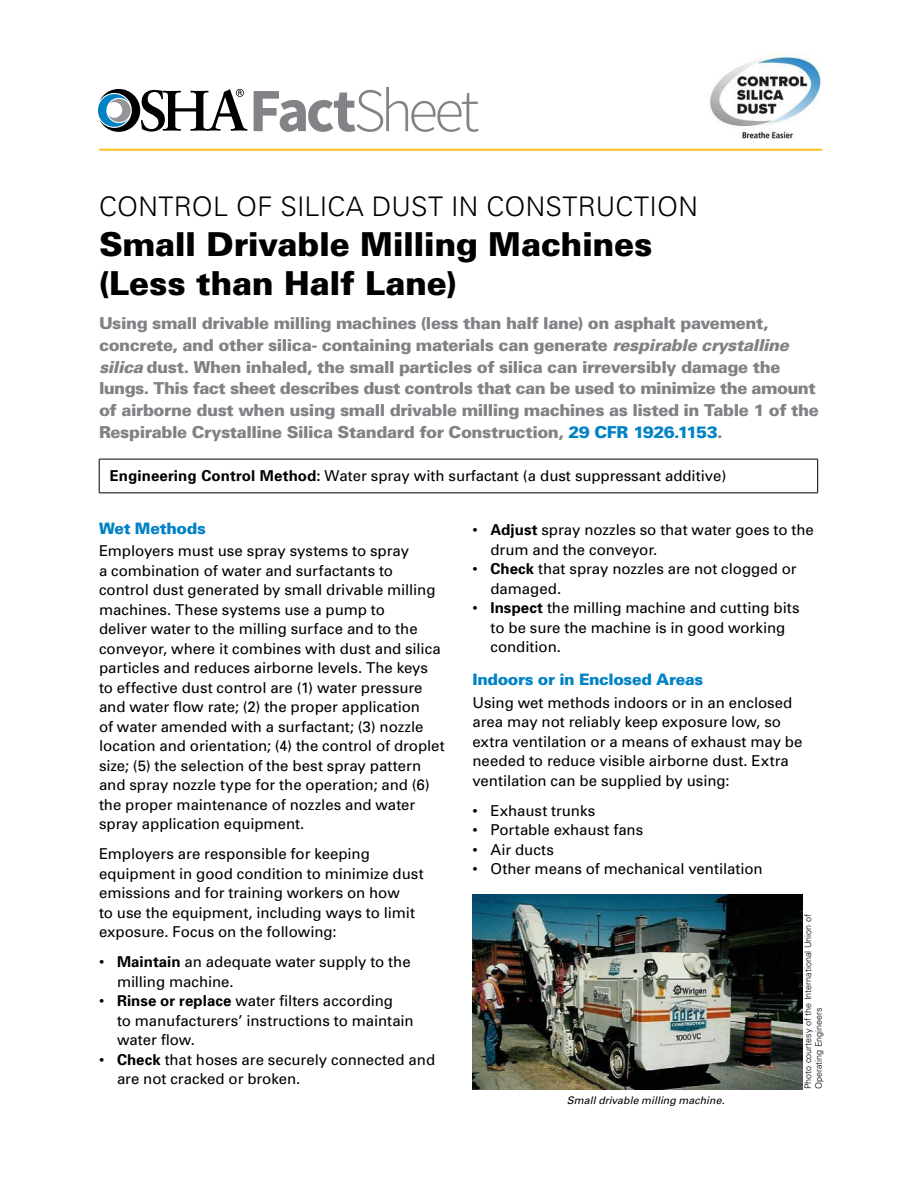
<style>
.page{position:relative;width:918px;height:1188px;background:#fff}
.page>*{position:absolute;margin:0;border:0;box-sizing:border-box;transform-origin:0 0}
.t1{font:300 61.5px "Source Sans Pro";letter-spacing:-.07em;color:#818386}
.Title_of_FactSheet{font:900 33px/39.6px "Univers";letter-spacing:-.01em;color:#000}
.Title_of_FactSheet-2{font:300 27px "Univers";letter-spacing:.01em;color:#000}
.Highlighted_Paragrap{font:900 16.5px/21.8px "Univers";letter-spacing:-.025em;color:#808285}
.Subhead{font:900 15.75px "Univers";letter-spacing:-.02em;color:#0082c4}
.Bodytext{font:15px/19.5px "Univers";letter-spacing:-.005em;color:#000}
.t2{font:italic 10.5px "Univers";letter-spacing:.005em;color:#000}
.t3{font:300 9px/10.8px "Univers";color:#000}
.s1{font-weight:700}
.s2{font-style:italic}
.s3{color:#0082c4}
</style>
<div class="page">
<hr style="left:99px;top:149px;width:723px;height:2px;background:#febe10">
<hr style="left:99px;top:459px;width:719px;height:1px;background:#000">
<hr style="left:99px;top:459px;width:1px;height:34px;background:#000">
<hr style="left:817px;top:459px;width:1px;height:34px;background:#000">
<hr style="left:99px;top:493px;width:719px;height:1px;background:#000">
<img style="left:472px;top:894px;width:330px;height:195px">
<svg style="left:98px;top:89px;width:149px;height:43px"></svg>
<img style="left:710px;top:52px;width:111px;height:87px">
<p class="t1" style="left:249px;top:73px;width:232px"><span class="s1">Fact</span>Sheet</p>
<h1 class="Title_of_FactSheet-2" style="left:99px;top:190px;width:600px">CONTROL OF SILICA DUST IN CONSTRUCTION</h1>
<h1 class="Title_of_FactSheet" style="left:99px;top:223px;width:555px">Small Drivable Milling Machines (Less than Half Lane)</h1>
<p class="Highlighted_Paragrap" style="left:99px;top:312px;width:722px">Using small drivable milling machines (less than half lane) on asphalt pavement, concrete, and other silica- containing materials can generate <span class="s2">respirable crystalline silica</span> dust. When inhaled, the small particles of silica can irreversibly damage the lungs. This fact sheet describes dust controls that can be used to minimize the amount of airborne dust when using small drivable milling machines as listed in Table 1 of the Respirable Crystalline Silica Standard for Construction, <span class="s3">29 CFR 1926.1153</span>.</p>
<p class="Bodytext" style="left:110px;top:466px;width:618px"><span class="s1">Engineering Control Method:</span> Water spray with surfactant (a dust suppressant additive)</p>
<h2 class="Subhead" style="left:99px;top:518px;width:108px">Wet Methods</h2>
<p class="Bodytext" style="left:99px;top:541px;width:347px">Employers must use spray systems to spray<br>a combination of water and surfactants to control dust generated by small drivable milling machines. These systems use a pump to<br>deliver water to the milling surface and to the conveyor, where it combines with dust and silica particles and reduces airborne levels. The keys to effective dust control are (1) water pressure and water flow rate; (2) the proper application<br>of water amended with a surfactant; (3) nozzle location and orientation; (4) the control of droplet size; (5) the selection of the best spray pattern and spray nozzle type for the operation; and (6) the proper maintenance of nozzles and water spray application equipment.</p>
<p class="Bodytext" style="left:99px;top:844px;width:326px">Employers are responsible for keeping equipment in good condition to minimize dust emissions and for training workers on how<br>to use the equipment, including ways to limit exposure. Focus on the following:</p>
<p class="Bodytext" style="left:117px;top:952px;width:295px;text-indent:-18px">• <span class="s1">Maintain</span> an adequate water supply to the milling machine.</p>
<p class="Bodytext" style="left:117px;top:991px;width:298px;text-indent:-18px">• <span class="s1">Rinse or replace</span> water filters according<br>to manufacturers’ instructions to maintain water flow.</p>
<p class="Bodytext" style="left:117px;top:1049px;width:320px;text-indent:-18px">• <span class="s1">Check</span> that hoses are securely connected and are not cracked or broken.</p>
<p class="Bodytext" style="left:490px;top:520px;width:325px;text-indent:-18px">• <span class="s1">Adjust</span> spray nozzles so that water goes to the drum and the conveyor.</p>
<p class="Bodytext" style="left:490px;top:559px;width:308px;text-indent:-18px">• <span class="s1">Check</span> that spray nozzles are not clogged or damaged.</p>
<p class="Bodytext" style="left:490px;top:598px;width:311px;text-indent:-18px">• <span class="s1">Inspect</span> the milling machine and cutting bits to be sure the machine is in good working condition.</p>
<h2 class="Subhead" style="left:472px;top:670px;width:232px">Indoors or in Enclosed Areas</h2>
<p class="Bodytext" style="left:472px;top:692px;width:332px">Using wet methods indoors or in an enclosed area may not reliably keep exposure low, so extra ventilation or a means of exhaust may be needed to reduce visible airborne dust. Extra ventilation can be supplied by using:</p>
<p class="Bodytext" style="left:472px;top:800px;width:124px">• Exhaust trunks</p>
<p class="Bodytext" style="left:472px;top:820px;width:172px">• Portable exhaust fans</p>
<p class="Bodytext" style="left:472px;top:839px;width:83px">• Air ducts</p>
<p class="Bodytext" style="left:472px;top:859px;width:292px">• Other means of mechanical ventilation</p>
<p class="t3" style="left:802px;top:1089px;width:177px;rotate:-90deg">Photo courtesy of the International Union of<br>Operating Engineers</p>
<p class="t2" style="left:567px;top:1093px;width:159px">Small drivable milling machine.</p>
</div>
